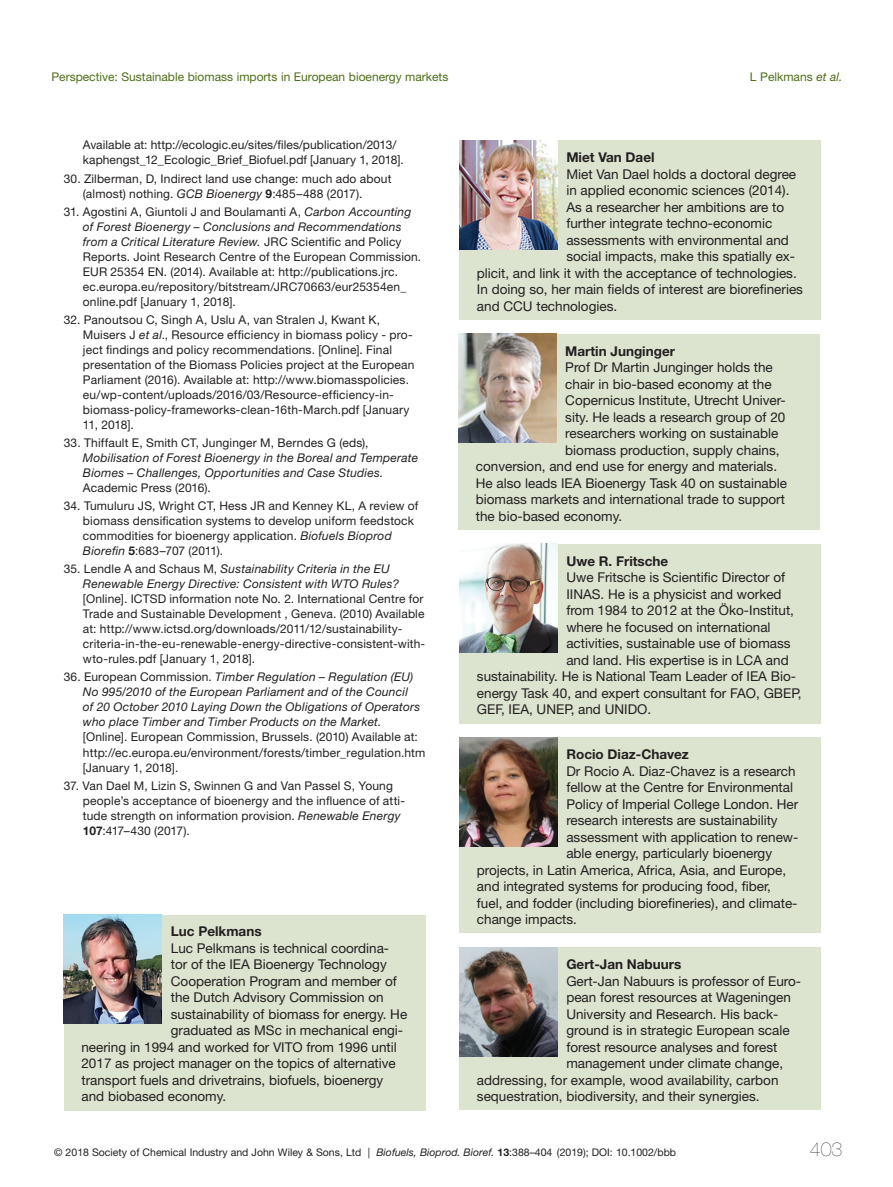
<style>
.page{position:relative;width:893px;height:1187px;background:#fff}
.page>*{position:absolute;margin:0;border:0;box-sizing:border-box;transform-origin:0 0}
.t1{font:200 19.5px "Helvetica Neue LT Std";color:#231f20}
.bio_body{font:13.5px "Helvetica Neue LT Std";color:#231f20}
.bio_body-2{font:700 13.5px "Helvetica Neue LT Std";color:#231f20}
.ref{font:12px/15px "Helvetica Neue LT Std";letter-spacing:.01em;color:#231f20}
.ref-2{font:italic 12px/15px "Helvetica Neue LT Std";letter-spacing:.015em;color:#231f20}
.t2{font:12px "Helvetica Neue LT Std";color:#4e6e17}
.t3{font:10.5px "Helvetica Neue LT Std";color:#231f20}
.s1{font-style:italic}
.s2{font-weight:700}
.s3{font-style:normal}
</style>
<div class="page">
<div style="left:459px;top:737px;width:362px;height:196px;background:#dce3cf"></div>
<img style="left:459px;top:737px;width:98px;height:109px">
<div style="left:459px;top:947px;width:362px;height:162px;background:#dce3cf"></div>
<img style="left:459px;top:947px;width:98px;height:108px">
<div style="left:64px;top:914px;width:361px;height:196px;background:#dce3cf"></div>
<img style="left:64px;top:914px;width:98px;height:109px">
<div style="left:459px;top:140px;width:362px;height:179px;background:#dce3cf"></div>
<img style="left:459px;top:140px;width:98px;height:109px">
<div style="left:458px;top:334px;width:362px;height:195px;background:#dce3cf"></div>
<img style="left:458px;top:334px;width:98px;height:108px">
<div style="left:459px;top:544px;width:362px;height:179px;background:#dce3cf"></div>
<img style="left:459px;top:544px;width:98px;height:108px">
<p class="t2" style="left:51px;top:70px;width:398px">Perspective: Sustainable biomass imports in European bioenergy markets</p>
<p class="t2" style="left:750px;top:70px;width:94px">L Pelkmans <span class="s1">et al.</span></p>
<p class="ref" style="left:83px;top:137px;width:322px">Available at: http://ecologic.eu/sites/files/publication/2013/ kaphengst_12_Ecologic_Brief_Biofuel.pdf [January 1, 2018].</p>
<p class="ref" style="left:83px;top:171px;width:310px;text-indent:-19px">30. Zilberman, D, Indirect land use change: much ado about (almost) nothing. <span class="s1">GCB Bioenergy</span> <span class="s2">9</span>:485–488 (2017).</p>
<p class="ref" style="left:83px;top:204px;width:340px;text-indent:-19px">31. Agostini A, Giuntoli J and Boulamanti A, <span class="s1">Carbon Accounting of Forest Bioenergy – Conclusions and Recommendations from a Critical Literature Review.</span> JRC Scientific and Policy Reports. Joint Research Centre of the European Commission.<br>EUR 25354 EN. (2014). Available at: http://publications.jrc. ec.europa.eu/repository/bitstream/JRC70663/eur25354en_ online.pdf [January 1, 2018].</p>
<p class="ref" style="left:83px;top:312px;width:333px;text-indent:-19px">32. Panoutsou C, Singh A, Uslu A, van Stralen J, Kwant K, Muisers J <span class="s1">et al</span>., Resource efficiency in biomass policy - pro&shy;ject findings and policy recommendations. [Online]. Final presentation of the Biomass Policies project at the European Parliament (2016). Available at: http://www.biomasspolicies. eu/wp-content/uploads/2016/03/Resource-efficiency-in&shy;biomass-policy-frameworks-clean-16th-March.pdf [January 11, 2018].</p>
<p class="ref-2" style="left:83px;top:435px;width:337px;text-indent:-19px"><span class="s3">33. Thiffault E, Smith CT, Junginger M, Berndes G (eds), </span>Mobilisation of Forest Bioenergy in the Boreal and Temperate Biomes – Challenges, Opportunities and Case Studies.<br><span class="s3">Academic Press (2016).</span></p>
<p class="ref" style="left:83px;top:498px;width:337px;text-indent:-19px">34. Tumuluru JS, Wright CT, Hess JR and Kenney KL, A review of biomass densification systems to develop uniform feedstock commodities for bioenergy application. <span class="s1">Biofuels Bioprod Biorefin</span> <span class="s2">5</span>:683–707 (2011).</p>
<p class="ref" style="left:83px;top:561px;width:344px;text-indent:-19px">35. Lendle A and Schaus M, <span class="s1">Sustainability Criteria in the EU Renewable Energy Directive: Consistent with WTO Rules? </span>[Online]. ICTSD information note No. 2. International Centre for Trade and Sustainable Development , Geneva. (2010) Available at: http://www.ictsd.org/downloads/2011/12/sustainability&shy;criteria-in-the-eu-renewable-energy-directive-consistent-with&shy;wto-rules.pdf [January 1, 2018].</p>
<p class="ref-2" style="left:83px;top:669px;width:344px;text-indent:-19px"><span class="s3">36. European Commission.</span> Timber Regulation – Regulation (EU)<br>No 995/2010 of the European Parliament and of the Council<br>of 20 October 2010 Laying Down the Obligations of Operators who place Timber and Timber Products on the Market. <span class="s3">[Online]. European Commission, Brussels. (2010) Available at: http://ec.europa.eu/environment/forests/timber_regulation.htm [January 1, 2018].</span></p>
<p class="ref" style="left:83px;top:777px;width:324px;text-indent:-19px">37. Van Dael M, Lizin S, Swinnen G and Van Passel S, Young people’s acceptance of bioenergy and the influence of atti&shy;tude strength on information provision. <span class="s1">Renewable Energy </span><span class="s2">107</span>:417–430 (2017).</p>
<p class="bio_body-2" style="left:171px;top:923px;width:92px">Luc Pelkmans</p>
<p class="bio_body" style="left:171px;top:939px;width:220px">Luc Pelkmans is technical coordina-</p>
<p class="bio_body" style="left:171px;top:956px;width:217px">tor of the IEA Bioenergy Technology</p>
<p class="bio_body" style="left:171px;top:972px;width:228px">Cooperation Program and member of</p>
<p class="bio_body" style="left:171px;top:989px;width:214px">the Dutch Advisory Commission on</p>
<p class="bio_body" style="left:171px;top:1005px;width:238px">sustainability of biomass for energy. He</p>
<p class="bio_body" style="left:171px;top:1022px;width:234px">graduated as MSc in mechanical engi-</p>
<p class="bio_body" style="left:81px;top:1038px;width:317px">neering in 1994 and worked for VITO from 1996 until</p>
<p class="bio_body" style="left:81px;top:1055px;width:316px">2017 as project manager on the topics of alternative</p>
<p class="bio_body" style="left:81px;top:1071px;width:303px">transport fuels and drivetrains, biofuels, bioenergy</p>
<p class="bio_body" style="left:81px;top:1088px;width:146px">and biobased economy.</p>
<p class="bio_body-2" style="left:566px;top:149px;width:90px">Miet Van Dael</p>
<p class="bio_body" style="left:566px;top:166px;width:231px">Miet Van Dael holds a doctoral degree</p>
<p class="bio_body" style="left:566px;top:182px;width:225px">in applied economic sciences (2014).</p>
<p class="bio_body" style="left:566px;top:199px;width:219px">As a researcher her ambitions are to</p>
<p class="bio_body" style="left:566px;top:215px;width:208px">further integrate techno-economic</p>
<p class="bio_body" style="left:566px;top:232px;width:224px">assessments with environmental and</p>
<p class="bio_body" style="left:566px;top:248px;width:230px">social impacts, make this spatially ex-</p>
<p class="bio_body" style="left:477px;top:265px;width:321px">plicit, and link it with the acceptance of technologies.</p>
<p class="bio_body" style="left:477px;top:281px;width:328px">In doing so, her main fields of interest are biorefineries</p>
<p class="bio_body" style="left:477px;top:298px;width:142px">and CCU technologies.</p>
<p class="bio_body-2" style="left:565px;top:342px;width:111px">Martin Junginger</p>
<p class="bio_body" style="left:565px;top:359px;width:209px">Prof Dr Martin Junginger holds the</p>
<p class="bio_body" style="left:565px;top:375px;width:208px">chair in bio-based economy at the</p>
<p class="bio_body" style="left:565px;top:392px;width:222px">Copernicus Institute, Utrecht Univer-</p>
<p class="bio_body" style="left:565px;top:408px;width:222px">sity. He leads a research group of 20</p>
<p class="bio_body" style="left:565px;top:425px;width:215px">researchers working on sustainable</p>
<p class="bio_body" style="left:565px;top:441px;width:216px">biomass production, supply chains,</p>
<p class="bio_body" style="left:476px;top:458px;width:303px">conversion, and end use for energy and materials.</p>
<p class="bio_body" style="left:476px;top:474px;width:313px">He also leads IEA Bioenergy Task 40 on sustainable</p>
<p class="bio_body" style="left:476px;top:491px;width:311px">biomass markets and international trade to support</p>
<p class="bio_body" style="left:476px;top:507px;width:148px">the bio-based economy.</p>
<p class="bio_body-2" style="left:566px;top:552px;width:103px">Uwe R. Fritsche</p>
<p class="bio_body" style="left:566px;top:569px;width:220px">Uwe Fritsche is Scientific Director of</p>
<p class="bio_body" style="left:566px;top:585px;width:217px">IINAS. He is a physicist and worked</p>
<p class="bio_body" style="left:566px;top:602px;width:229px">from 1984 to 2012 at the Öko-Institut,</p>
<p class="bio_body" style="left:566px;top:618px;width:206px">where he focused on international</p>
<p class="bio_body" style="left:566px;top:635px;width:226px">activities, sustainable use of biomass</p>
<p class="bio_body" style="left:566px;top:651px;width:224px">and land. His expertise is in LCA and</p>
<p class="bio_body" style="left:477px;top:668px;width:321px">sustainability. He is National Team Leader of IEA Bio-</p>
<p class="bio_body" style="left:477px;top:684px;width:326px">energy Task 40, and expert consultant for FAO, GBEP,</p>
<p class="bio_body" style="left:477px;top:701px;width:176px">GEF, IEA, UNEP, and UNIDO.</p>
<p class="bio_body-2" style="left:566px;top:745px;width:124px">Rocio Diaz-Chavez</p>
<p class="bio_body" style="left:566px;top:762px;width:231px">Dr Rocio A. Diaz-Chavez is a research</p>
<p class="bio_body" style="left:566px;top:779px;width:228px">fellow at the Centre for Environmental</p>
<p class="bio_body" style="left:566px;top:795px;width:234px">Policy of Imperial College London. Her</p>
<p class="bio_body" style="left:566px;top:812px;width:213px">research interests are sustainability</p>
<p class="bio_body" style="left:566px;top:828px;width:234px">assessment with application to renew-</p>
<p class="bio_body" style="left:566px;top:845px;width:207px">able energy, particularly bioenergy</p>
<p class="bio_body" style="left:477px;top:861px;width:311px">projects, in Latin America, Africa, Asia, and Europe,</p>
<p class="bio_body" style="left:477px;top:878px;width:296px">and integrated systems for producing food, fiber,</p>
<p class="bio_body" style="left:477px;top:894px;width:322px">fuel, and fodder (including biorefineries), and climate-</p>
<p class="bio_body" style="left:477px;top:911px;width:102px">change impacts.</p>
<p class="bio_body-2" style="left:566px;top:955px;width:117px">Gert-Jan Nabuurs</p>
<p class="bio_body" style="left:566px;top:972px;width:236px">Gert-Jan Nabuurs is professor of Euro-</p>
<p class="bio_body" style="left:566px;top:989px;width:226px">pean forest resources at Wageningen</p>
<p class="bio_body" style="left:566px;top:1005px;width:214px">University and Research. His back-</p>
<p class="bio_body" style="left:566px;top:1022px;width:225px">ground is in strategic European scale</p>
<p class="bio_body" style="left:566px;top:1038px;width:213px">forest resource analyses and forest</p>
<p class="bio_body" style="left:566px;top:1055px;width:218px">management under climate change,</p>
<p class="bio_body" style="left:477px;top:1071px;width:303px">addressing, for example, wood availability, carbon</p>
<p class="bio_body" style="left:477px;top:1088px;width:284px">sequestration, biodiversity, and their synergies.</p>
<p class="t3" style="left:54px;top:1146px;width:623px">© 2018 Society of Chemical Industry and John Wiley &amp; Sons, Ltd | <span class="s1">Biofuels, Bioprod. Bioref.</span> <span class="s2">13</span>:388–404 (2019); DOI: 10.1002/bbb</p>
<h1 class="t1" style="left:810px;top:1138px;width:34px">403</h1>
</div>
